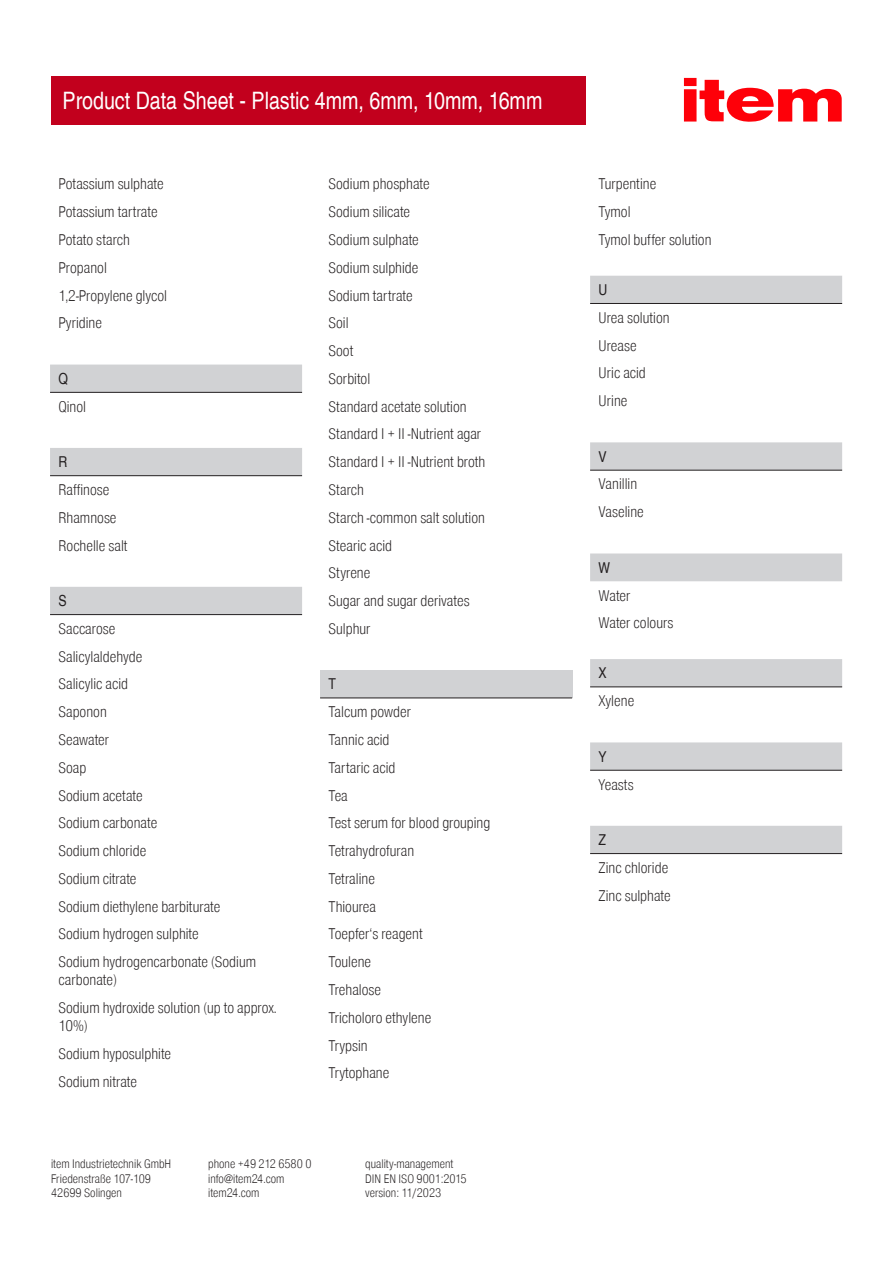
<style>
.page{position:relative;width:893px;height:1263px;background:#fff}
.page>*{position:absolute;margin:0;border:0;box-sizing:border-box;transform-origin:0 0}
.Headline_auf_rotem_Balken_16pt{font:24px "Item Global Reg Con";color:#fff}
.Copytext{font:15px/18px "Item Global Lig Con";color:#231f20}
.Copytext_Reg{font:15px "Item Global Reg Con";color:#231f20}
.t1{font:12px/14.4px "Item Global Lig Con";color:#231f20}
</style>
<div class="page">
<div style="left:51px;top:77px;width:535px;height:48px;background:#c2001d"></div>
<svg style="left:684px;top:78px;width:158px;height:44px"></svg>
<svg style="left:50px;top:365px;width:252px;height:249px"></svg>
<hr style="left:50px;top:392px;width:252px;height:1px;background:#231f20">
<hr style="left:50px;top:475px;width:252px;height:1px;background:#231f20">
<hr style="left:50px;top:614px;width:252px;height:1px;background:#231f20">
<div style="left:320px;top:670px;width:252px;height:28px;background:#d1d2d4"></div>
<hr style="left:320px;top:698px;width:252px;height:1px;background:#231f20">
<svg style="left:590px;top:276px;width:252px;height:577px"></svg>
<hr style="left:590px;top:303px;width:252px;height:1px;background:#231f20">
<hr style="left:590px;top:470px;width:252px;height:1px;background:#231f20">
<hr style="left:590px;top:687px;width:252px;height:1px;background:#231f20">
<hr style="left:590px;top:770px;width:252px;height:1px;background:#231f20">
<hr style="left:590px;top:853px;width:252px;height:1px;background:#231f20">
<p class="Headline_auf_rotem_Balken_16pt" style="left:63px;top:84px;width:481px">Product Data Sheet - Plastic 4mm, 6mm, 10mm, 16mm</p>
<p class="Copytext" style="left:59px;top:176px;width:107px">Potassium sulphate</p>
<p class="Copytext" style="left:59px;top:203px;width:101px">Potassium tartrate</p>
<p class="Copytext" style="left:59px;top:231px;width:73px">Potato starch</p>
<p class="Copytext" style="left:59px;top:259px;width:50px">Propanol</p>
<p class="Copytext" style="left:59px;top:287px;width:110px">1,2-Propylene glycol</p>
<p class="Copytext" style="left:59px;top:315px;width:45px">Pyridine</p>
<p class="Copytext_Reg" style="left:59px;top:368px;width:11px">Q</p>
<p class="Copytext" style="left:59px;top:398px;width:29px">Qinol</p>
<p class="Copytext_Reg" style="left:59px;top:451px;width:10px">R</p>
<p class="Copytext" style="left:59px;top:481px;width:52px">Raffinose</p>
<p class="Copytext" style="left:59px;top:509px;width:59px">Rhamnose</p>
<p class="Copytext" style="left:59px;top:537px;width:71px">Rochelle salt</p>
<p class="Copytext_Reg" style="left:59px;top:590px;width:10px">S</p>
<p class="Copytext" style="left:59px;top:620px;width:58px">Saccarose</p>
<p class="Copytext" style="left:59px;top:648px;width:85px">Salicylaldehyde</p>
<p class="Copytext" style="left:59px;top:676px;width:71px">Salicylic acid</p>
<p class="Copytext" style="left:59px;top:703px;width:50px">Saponon</p>
<p class="Copytext" style="left:59px;top:731px;width:52px">Seawater</p>
<p class="Copytext" style="left:59px;top:759px;width:29px">Soap</p>
<p class="Copytext" style="left:59px;top:787px;width:86px">Sodium acetate</p>
<p class="Copytext" style="left:59px;top:815px;width:100px">Sodium carbonate</p>
<p class="Copytext" style="left:59px;top:842px;width:89px">Sodium chloride</p>
<p class="Copytext" style="left:59px;top:870px;width:80px">Sodium citrate</p>
<p class="Copytext" style="left:59px;top:898px;width:163px">Sodium diethylene barbiturate</p>
<p class="Copytext" style="left:59px;top:926px;width:142px">Sodium hydrogen sulphite</p>
<p class="Copytext" style="left:59px;top:953px;width:199px">Sodium hydrogencarbonate (Sodium carbonate)</p>
<p class="Copytext" style="left:59px;top:999px;width:220px">Sodium hydroxide solution (up to approx.<br>10%)</p>
<p class="Copytext" style="left:59px;top:1045px;width:114px">Sodium hyposulphite</p>
<p class="Copytext" style="left:59px;top:1073px;width:80px">Sodium nitrate</p>
<p class="Copytext" style="left:329px;top:176px;width:103px">Sodium phosphate</p>
<p class="Copytext" style="left:329px;top:203px;width:83px">Sodium silicate</p>
<p class="Copytext" style="left:329px;top:231px;width:92px">Sodium sulphate</p>
<p class="Copytext" style="left:329px;top:259px;width:91px">Sodium sulphide</p>
<p class="Copytext" style="left:329px;top:287px;width:86px">Sodium tartrate</p>
<p class="Copytext" style="left:329px;top:315px;width:22px">Soil</p>
<p class="Copytext" style="left:329px;top:342px;width:26px">Soot</p>
<p class="Copytext" style="left:329px;top:370px;width:43px">Sorbitol</p>
<p class="Copytext" style="left:329px;top:398px;width:140px">Standard acetate solution</p>
<p class="Copytext" style="left:329px;top:426px;width:154px">Standard I + II -Nutrient agar</p>
<p class="Copytext" style="left:329px;top:453px;width:158px">Standard I + II -Nutrient broth</p>
<p class="Copytext" style="left:329px;top:481px;width:37px">Starch</p>
<p class="Copytext" style="left:329px;top:509px;width:158px">Starch -common salt solution</p>
<p class="Copytext" style="left:329px;top:537px;width:65px">Stearic acid</p>
<p class="Copytext" style="left:329px;top:565px;width:43px">Styrene</p>
<p class="Copytext" style="left:329px;top:592px;width:142px">Sugar and sugar derivates</p>
<p class="Copytext" style="left:329px;top:620px;width:44px">Sulphur</p>
<p class="Copytext_Reg" style="left:329px;top:673px;width:9px">T</p>
<p class="Copytext" style="left:329px;top:703px;width:84px">Talcum powder</p>
<p class="Copytext" style="left:329px;top:731px;width:62px">Tannic acid</p>
<p class="Copytext" style="left:329px;top:759px;width:68px">Tartaric acid</p>
<p class="Copytext" style="left:329px;top:787px;width:21px">Tea</p>
<p class="Copytext" style="left:329px;top:815px;width:163px">Test serum for blood grouping</p>
<p class="Copytext" style="left:329px;top:842px;width:87px">Tetrahydrofuran</p>
<p class="Copytext" style="left:329px;top:870px;width:48px">Tetraline</p>
<p class="Copytext" style="left:329px;top:898px;width:49px">Thiourea</p>
<p class="Copytext" style="left:329px;top:926px;width:96px">Toepfer‘s reagent</p>
<p class="Copytext" style="left:329px;top:953px;width:44px">Toulene</p>
<p class="Copytext" style="left:329px;top:981px;width:54px">Trehalose</p>
<p class="Copytext" style="left:329px;top:1009px;width:104px">Tricholoro ethylene</p>
<p class="Copytext" style="left:329px;top:1037px;width:41px">Trypsin</p>
<p class="Copytext" style="left:329px;top:1065px;width:62px">Trytophane</p>
<p class="t1" style="left:51px;top:1157px;width:122px">item Industrietechnik GmbH<br>Friedenstraße 107-109<br>42699 Solingen</p>
<p class="t1" style="left:208px;top:1157px;width:105px">phone +49 212 6580 0 info@item24.com item24.com</p>
<p class="t1" style="left:365px;top:1157px;width:103px">quality-management<br>DIN EN ISO 9001:2015 version: 11/2023</p>
<p class="Copytext" style="left:599px;top:176px;width:59px">Turpentine</p>
<p class="Copytext" style="left:599px;top:203px;width:34px">Tymol</p>
<p class="Copytext" style="left:599px;top:231px;width:114px">Tymol buffer solution</p>
<p class="Copytext_Reg" style="left:599px;top:279px;width:10px">U</p>
<p class="Copytext" style="left:599px;top:309px;width:73px">Urea solution</p>
<p class="Copytext" style="left:599px;top:337px;width:40px">Urease</p>
<p class="Copytext" style="left:599px;top:365px;width:49px">Uric acid</p>
<p class="Copytext" style="left:599px;top:392px;width:30px">Urine</p>
<p class="Copytext_Reg" style="left:599px;top:446px;width:10px">V</p>
<p class="Copytext" style="left:599px;top:476px;width:40px">Vanillin</p>
<p class="Copytext" style="left:599px;top:503px;width:47px">Vaseline</p>
<p class="Copytext_Reg" style="left:599px;top:557px;width:13px">W</p>
<p class="Copytext" style="left:599px;top:587px;width:33px">Water</p>
<p class="Copytext" style="left:599px;top:615px;width:76px">Water colours</p>
<p class="Copytext_Reg" style="left:599px;top:662px;width:10px">X</p>
<p class="Copytext" style="left:599px;top:692px;width:37px">Xylene</p>
<p class="Copytext_Reg" style="left:599px;top:746px;width:10px">Y</p>
<p class="Copytext" style="left:599px;top:776px;width:36px">Yeasts</p>
<p class="Copytext_Reg" style="left:599px;top:829px;width:9px">Z</p>
<p class="Copytext" style="left:599px;top:859px;width:71px">Zinc chloride</p>
<p class="Copytext" style="left:599px;top:887px;width:74px">Zinc sulphate</p>
</div>
